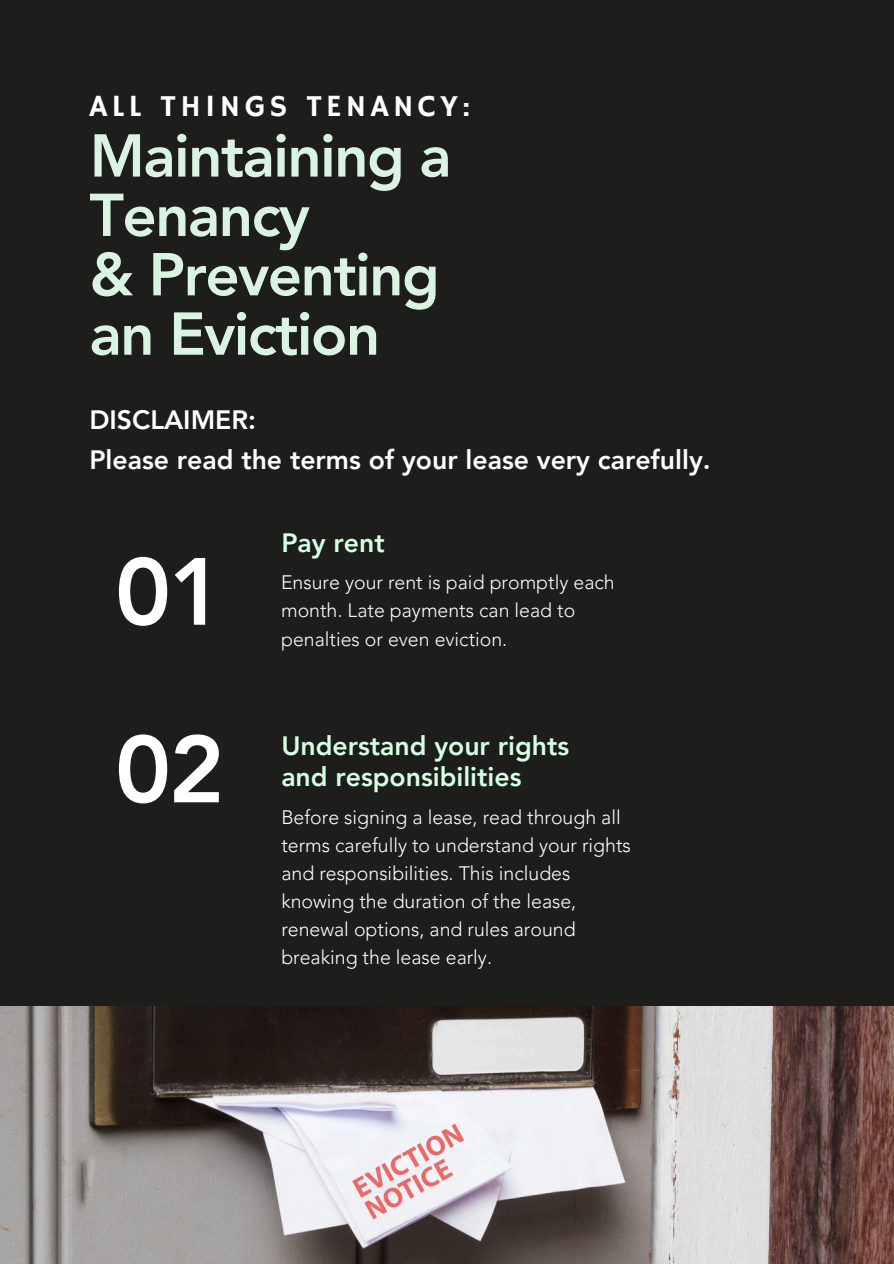
<style>
.page{position:relative;width:894px;height:1264px;background:#fff}
.page>*{position:absolute;margin:0;border:0;box-sizing:border-box;transform-origin:0 0}
.t1{font:800 94.2px "Avenir LT Pro";color:#fff}
.t2{font:800 59.7px/59.4px "Avenir LT Pro";letter-spacing:-.025em;color:#dbf3e3}
.t3{font:30.9px "Hammersmith One";letter-spacing:.14em;color:#fff}
.t4{font:800 26.55px/39.3px "Avenir LT Pro";color:#fff}
.t5{font:800 26.55px/31.5px "Avenir LT Pro";color:#d5ffe3}
.t6{font:300 19.5px/28.2px "Avenir LT Pro";color:#fff}
</style>
<div class="page">
<div style="left:0;top:0;width:893px;height:1263px;background:#1d1d1b"></div>
<img style="left:0;top:1006px;width:893px;height:257px">
<h3 class="t3" style="left:89px;top:88px;width:382px">ALL THINGS TENANCY:</h3>
<p class="t2" style="left:90px;top:132px;width:363px">Maintaining a<br>Tenancy<br>&amp; Preventing</p>
<p class="t2" style="left:90px;top:310px;width:292px">an Eviction</p>
<p class="t4" style="left:89px;top:402px;width:622px">DISCLAIMER:<br>Please read the terms of your lease very carefully.</p>
<p class="t1" style="left:115px;top:553px;width:111px">01</p>
<h1 class="t1" style="left:115px;top:731px;width:111px">02</h1>
<p class="t5" style="left:281px;top:529px;width:105px">Pay rent</p>
<p class="t6" style="left:281px;top:570px;width:335px">Ensure your rent is paid promptly each month. Late payments can lead to penalties or even eviction.</p>
<h3 class="t5" style="left:281px;top:732px;width:289px">Understand your rights and responsibilities</h3>
<h3 class="t6" style="left:281px;top:804px;width:351px">Before signing a lease, read through all terms carefully to understand your rights and responsibilities. This includes knowing the duration of the lease, renewal options, and rules around breaking the lease early.</h3>
</div>
